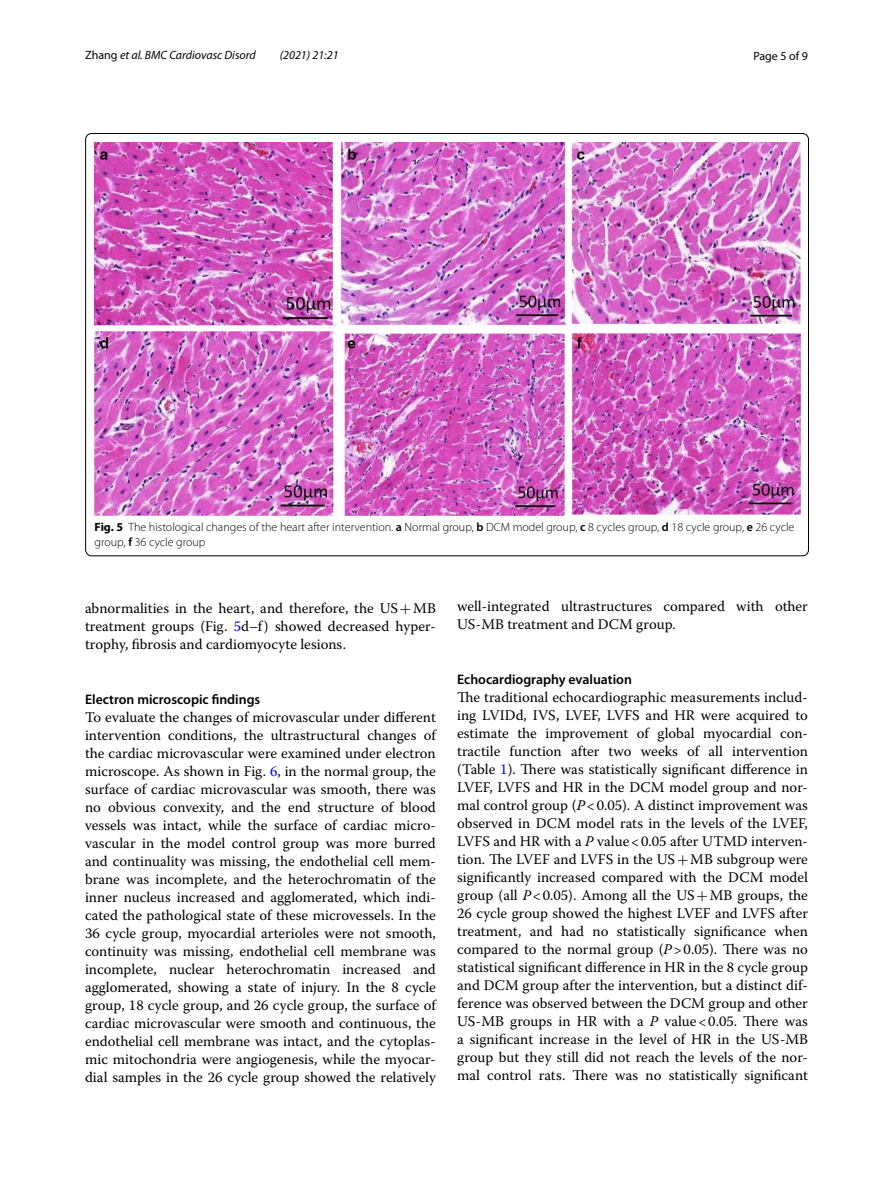
<style>
.page{position:relative;width:893px;height:1187px;background:#fff}
.page>*{position:absolute;margin:0;border:0;box-sizing:border-box;transform-origin:0 0}
.t1{font:14.7px/18px "Warnock Pro";color:#000;text-align:justify}
.t2{font:600 13.8px "Myriad Pro";color:#000}
.t3{font:300 12px/15px "Myriad Pro";color:#000}
.t4{font:italic 12px "Myriad Pro";color:#000}
.t5{font:12px "Myriad Pro";color:#000}
.s1{font-style:normal}
.s2{font-weight:700}
.s3{font-weight:600}
.s4{font-family:"MTSY"}
.s5{color:#00f}
.s6{font-style:italic}
</style>
<div class="page">
<img style="left:94px;top:142px;width:706px;height:373px">
<p class="t4" style="left:85px;top:48px;width:172px"><span class="s1">Zhang</span> et al. BMC Cardiovasc Disord</p>
<p class="t4" style="left:280px;top:48px;width:60px">(2021) 21:21</p>
<p class="t5" style="left:753px;top:48px;width:56px">Page 5 of 9</p>
<p class="t3" style="left:95px;top:519px;width:701px"><span class="s2">Fig. 5</span> The histological changes of the heart after intervention. <span class="s3">a</span> Normal group, <span class="s3">b</span> DCM model group, <span class="s3">c</span> 8 cycles group, <span class="s3">d</span> 18 cycle group, <span class="s3">e</span> 26 cycle group, <span class="s3">f</span> 36 cycle group</p>
<p class="t1" style="left:85px;top:598px;width:352px">abnormalities in the heart, and therefore, the US<span class="s4">+</span>MB treatment groups (Fig. <span class="s5">5</span>d–f) showed decreased hyper&shy;trophy, fibrosis and cardiomyocyte lesions.</p>
<p class="t2" style="left:85px;top:690px;width:177px">Electron microscopic findings</p>
<p class="t1" style="left:85px;top:707px;width:352px">To evaluate the changes of microvascular under different intervention conditions, the ultrastructural changes of the cardiac microvascular were examined under electron microscope. As shown in Fig. <span class="s5">6</span>, in the normal group, the surface of cardiac microvascular was smooth, there was no obvious convexity, and the end structure of blood vessels was intact, while the surface of cardiac micro&shy;vascular in the model control group was more burred and continuality was missing, the endothelial cell mem&shy;brane was incomplete, and the heterochromatin of the inner nucleus increased and agglomerated, which indi&shy;cated the pathological state of these microvessels. In the 36 cycle group, myocardial arterioles were not smooth, continuity was missing, endothelial cell membrane was incomplete, nuclear heterochromatin increased and agglomerated, showing a state of injury. In the 8 cycle group, 18 cycle group, and 26 cycle group, the surface of cardiac microvascular were smooth and continuous, the endothelial cell membrane was intact, and the cytoplas&shy;mic mitochondria were angiogenesis, while the myocar&shy;dial samples in the 26 cycle group showed the relatively</p>
<p class="t1" style="left:457px;top:596px;width:352px">well-integrated ultrastructures compared with other<br>US-MB treatment and DCM group.</p>
<p class="t2" style="left:457px;top:670px;width:176px">Echocardiography evaluation</p>
<p class="t1" style="left:457px;top:687px;width:352px">The traditional echocardiographic measurements includ&shy;ing LVIDd, IVS, LVEF, LVFS and HR were acquired to estimate the improvement of global myocardial con&shy;tractile function after two weeks of all intervention (Table <span class="s5">1</span>). There was statistically significant difference in LVEF, LVFS and HR in the DCM model group and nor&shy;mal control group (<span class="s6">P</span>&lt;0.05). A distinct improvement was observed in DCM model rats in the levels of the LVEF, LVFS and HR with a <span class="s6">P</span> value&lt;0.05 after UTMD interven&shy;tion. The LVEF and LVFS in the US<span class="s4">+</span>MB subgroup were significantly increased compared with the DCM model group (all <span class="s6">P</span>&lt;0.05). Among all the US<span class="s4">+</span>MB groups, the 26 cycle group showed the highest LVEF and LVFS after treatment, and had no statistically significance when compared to the normal group (<span class="s6">P</span>&gt;0.05). There was no statistical significant difference in HR in the 8 cycle group and DCM group after the intervention, but a distinct dif&shy;ference was observed between the DCM group and other US-MB groups in HR with a <span class="s6">P</span> value&lt;0.05. There was a significant increase in the level of HR in the US-MB group but they still did not reach the levels of the nor&shy;mal control rats. There was no statistically significant</p>
</div>
